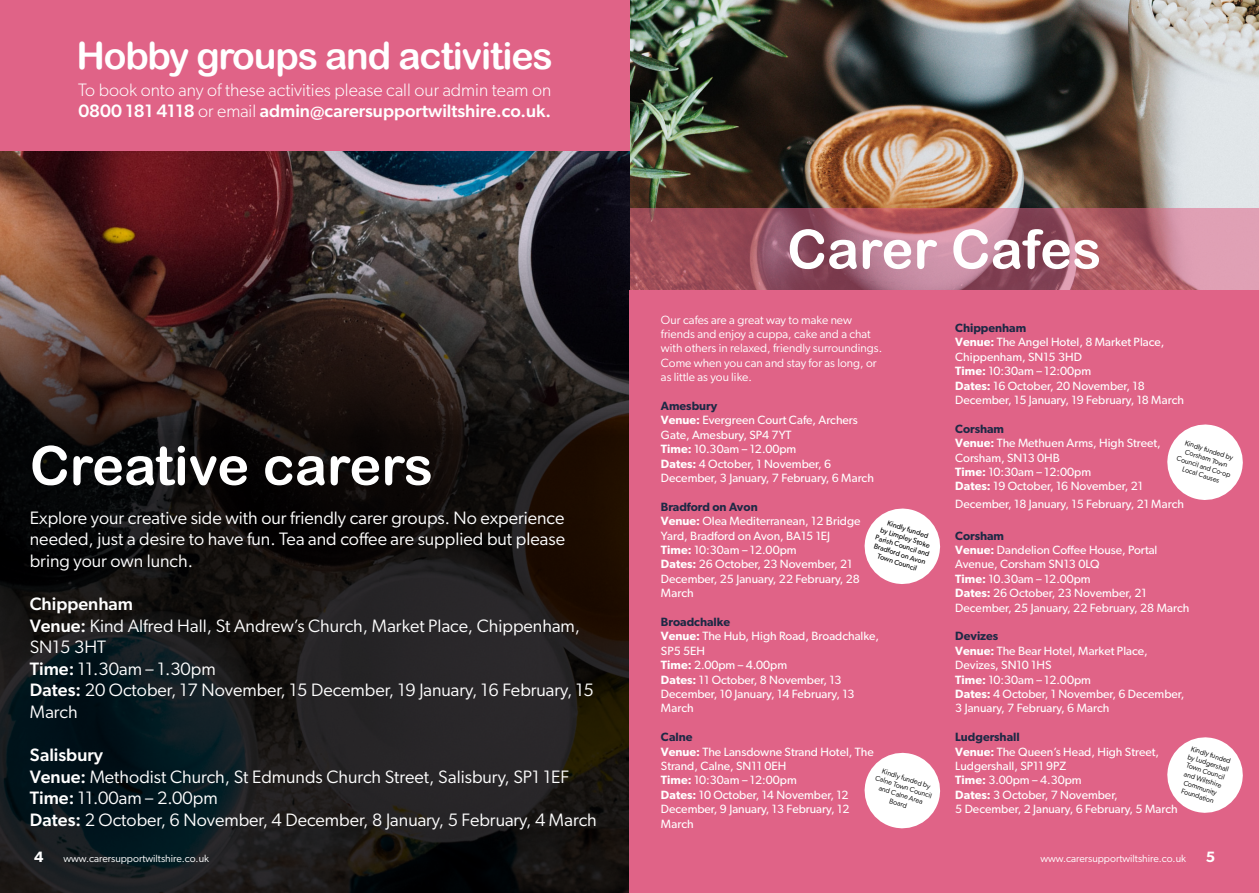
<style>
.page{position:relative;width:1259px;height:893px;background:#fff}
.page>*{position:absolute;margin:0;border:0;box-sizing:border-box;transform-origin:0 0}
.t1{font:54px "Arial Rounded MT Bold";color:#fff}
.t2{font:37.5px "Arial Rounded MT Bold";letter-spacing:-.03em;color:#fff}
.t3{font:18px/21.6px "Gibson";color:#fff}
.t4{font:500 18px "Gibson";color:#fff}
.t5{font:300 18px "Gibson";color:#fff}
.t6{font:600 15px "Gibson";color:#fff}
.t7{font:12px/14.4px "Gibson";color:#fff}
.t8{font:12px/14.4px "Gibson";color:#fff}
.t9{font:600 12px "Gibson";color:#1e2945}
.t10{font:10.5px "Gibson";color:#fff}
.t11{font:7.2px/8.6px "Gibson";color:#000;text-align:center}
.t12{font:7.2px/8.6px "Gibson";color:#000;text-align:center}
.s1{font-weight:300}
.s2{font-weight:500}
.s3{font-weight:600}
</style>
<div class="page">
<img style="left:629px;top:0;width:630px;height:208px">
<svg style="left:629px;top:208px;width:630px;height:83px;background:#ac6575"></svg>
<svg style="left:0;top:150px;width:629px;height:743px;background:#241d1c"></svg>
<div style="left:629px;top:291px;width:630px;height:602px;background:#e06387"></div>
<div style="left:0;top:0;width:629px;height:150px;background:#e06387"></div>
<svg style="left:864px;top:508px;width:77px;height:76px"></svg>
<svg style="left:864px;top:752px;width:77px;height:77px"></svg>
<svg style="left:1167px;top:737px;width:76px;height:76px"></svg>
<svg style="left:1167px;top:424px;width:76px;height:76px"></svg>
<p class="t2" style="left:77px;top:34px;width:478px">Hobby groups and activities</p>
<p class="t5" style="left:78px;top:79px;width:475px">To book onto any of these activities please call our admin team on</p>
<p class="t4" style="left:78px;top:100px;width:474px">0800 181 4118 <span class="s1">or email</span> admin@carersupportwiltshire.co.uk.</p>
<p class="t1" style="left:30px;top:434px;width:405px">Creative carers</p>
<p class="t3" style="left:30px;top:506px;width:537px;text-align:justify">Explore your creative side with our friendly carer groups. No experience needed, just a desire to have fun. Tea and coffee are supplied but please bring your own lunch.</p>
<p class="t4" style="left:30px;top:593px;width:105px">Chippenham</p>
<p class="t3" style="left:30px;top:614px;width:552px"><span class="s2">Venue:</span> Kind Alfred Hall, St Andrew’s Church, Market Place, Chippenham,<br>SN15 3HT</p>
<p class="t3" style="left:30px;top:657px;width:188px"><span class="s2">Time:</span> 11.30am – 1.30pm</p>
<p class="t3" style="left:30px;top:679px;width:565px"><span class="s2">Dates:</span> 20 October, 17 November, 15 December, 19 January, 16 February, 15<br>March</p>
<p class="t4" style="left:30px;top:744px;width:75px">Salisbury</p>
<p class="t3" style="left:30px;top:765px;width:541px"><span class="s2">Venue:</span> Methodist Church, St Edmunds Church Street, Salisbury, SP1 1EF</p>
<p class="t3" style="left:30px;top:787px;width:189px"><span class="s2">Time:</span> 11.00am – 2.00pm</p>
<p class="t3" style="left:30px;top:809px;width:568px"><span class="s2">Dates:</span> 2 October, 6 November, 4 December, 8 January, 5 February, 4 March</p>
<p class="t1" style="left:787px;top:217px;width:316px">Carer Cafes</p>
<p class="t8" style="left:661px;top:312px;width:223px">Our cafes are a great way to make new friends and enjoy a cuppa, cake and a chat with others in relaxed, friendly surroundings.<br>Come when you can and stay for as long, or as little as you like.</p>
<p class="t9" style="left:661px;top:399px;width:58px">Amesbury</p>
<p class="t7" style="left:661px;top:413px;width:198px"><span class="s3">Venue:</span> Evergreen Court Cafe, Archers<br>Gate, Amesbury, SP4 7YT</p>
<p class="t7" style="left:661px;top:442px;width:137px"><span class="s3">Time:</span> 10.30am – 12.00pm</p>
<p class="t7" style="left:661px;top:456px;width:214px"><span class="s3">Dates:</span> 4 October, 1 November, 6<br>December, 3 January, 7 February, 6 March</p>
<p class="t9" style="left:661px;top:499px;width:98px">Bradford on Avon</p>
<p class="t7" style="left:661px;top:514px;width:201px"><span class="s3">Venue:</span> Olea Mediterranean, 12 Bridge<br>Yard, Bradford on Avon, BA15 1EJ</p>
<p class="t7" style="left:661px;top:542px;width:137px"><span class="s3">Time:</span> 10:30am – 12.00pm</p>
<p class="t7" style="left:661px;top:557px;width:200px"><span class="s3">Dates:</span> 26 October, 23 November, 21<br>December, 25 January, 22 February, 28<br>March</p>
<p class="t9" style="left:661px;top:615px;width:71px">Broadchalke</p>
<p class="t7" style="left:661px;top:629px;width:220px"><span class="s3">Venue:</span> The Hub, High Road, Broadchalke,<br>SP5 5EH</p>
<p class="t7" style="left:661px;top:658px;width:128px"><span class="s3">Time:</span> 2.00pm – 4.00pm</p>
<p class="t7" style="left:661px;top:672px;width:195px"><span class="s3">Dates:</span> 11 October, 8 November, 13<br>December, 10 January, 14 February, 13<br>March</p>
<p class="t9" style="left:661px;top:730px;width:33px">Calne</p>
<p class="t7" style="left:661px;top:744px;width:214px"><span class="s3">Venue:</span> The Lansdowne Strand Hotel, The<br>Strand, Calne, SN11 0EH</p>
<p class="t7" style="left:661px;top:773px;width:137px"><span class="s3">Time:</span> 10:30am – 12:00pm</p>
<p class="t7" style="left:661px;top:787px;width:190px;text-align:justify"><span class="s3">Dates:</span> 10 October, 14 November, 12<br>December, 9 January, 13 February, 12<br>March</p>
<p class="t12" style="left:882px;top:516px;width:58px;rotate:18deg">Kindly funded<br>by Limpley Stoke<br>Parish Council and<br>Bradford on Avon<br>Town Council</p>
<p class="t11" style="left:879px;top:765px;width:61px;rotate:18deg">Kindly funded by<br>Calne Town Council and Calne Area<br>Board</p>
<p class="t9" style="left:955px;top:321px;width:72px">Chippenham</p>
<p class="t7" style="left:955px;top:335px;width:210px"><span class="s3">Venue:</span> The Angel Hotel, 8 Market Place,<br>Chippenham, SN15 3HD</p>
<p class="t7" style="left:955px;top:364px;width:137px"><span class="s3">Time:</span> 10:30am – 12:00pm</p>
<p class="t7" style="left:955px;top:378px;width:230px"><span class="s3">Dates:</span> 16 October, 20 November, 18<br>December, 15 January, 19 February, 18 March</p>
<p class="t9" style="left:955px;top:421px;width:50px">Corsham</p>
<p class="t7" style="left:955px;top:436px;width:207px"><span class="s3">Venue:</span> The Methuen Arms, High Street,<br>Corsham, SN13 0HB</p>
<p class="t7" style="left:955px;top:464px;width:137px"><span class="s3">Time:</span> 10:30am – 12:00pm</p>
<p class="t7" style="left:955px;top:477px;width:230px;line-height:17.4px"><span class="s3">Dates:</span> 19 October, 16 November, 21<br>December, 18 January, 15 February, 21 March</p>
<p class="t9" style="left:955px;top:528px;width:50px">Corsham</p>
<p class="t7" style="left:955px;top:542px;width:204px"><span class="s3">Venue:</span> Dandelion Coffee House, Portal<br>Avenue, Corsham SN13 0LQ</p>
<p class="t7" style="left:955px;top:571px;width:137px"><span class="s3">Time:</span> 10.30am – 12.00pm</p>
<p class="t7" style="left:955px;top:586px;width:235px"><span class="s3">Dates:</span> 26 October, 23 November, 21<br>December, 25 January, 22 February, 28 March</p>
<p class="t9" style="left:955px;top:629px;width:44px">Devizes</p>
<p class="t7" style="left:955px;top:643px;width:194px"><span class="s3">Venue:</span> The Bear Hotel, Market Place,<br>Devizes, SN10 1HS</p>
<p class="t7" style="left:955px;top:672px;width:137px"><span class="s3">Time:</span> 10:30am – 12.00pm</p>
<p class="t7" style="left:955px;top:686px;width:231px"><span class="s3">Dates:</span> 4 October, 1 November, 6 December,<br>3 January, 7 February, 6 March</p>
<p class="t9" style="left:955px;top:730px;width:66px">Ludgershall</p>
<p class="t7" style="left:955px;top:744px;width:205px"><span class="s3">Venue:</span> The Queen’s Head, High Street,<br>Ludgershall, SP11 9PZ</p>
<p class="t7" style="left:955px;top:773px;width:128px"><span class="s3">Time:</span> 3.00pm – 4.30pm</p>
<p class="t7" style="left:955px;top:787px;width:164px"><span class="s3">Dates:</span> 3 October, 7 November,</p>
<p class="t7" style="left:955px;top:802px;width:224px">5 December, 2 January, 6 February, 5 March</p>
<p class="t11" style="left:1183px;top:437px;width:58px;rotate:18deg">Kindly funded by<br>Corsham Town<br>Council and Co-op<br>Local Causes</p>
<p class="t11" style="left:1191px;top:744px;width:45px;rotate:18deg">Kindly funded by Ludgershall<br>Town Council and Wiltshire<br>Community<br>Foundation</p>
<p class="t6" style="left:34px;top:847px;width:11px">4</p>
<p class="t10" style="left:63px;top:852px;width:147px">www.carersupportwiltshire.co.uk</p>
<p class="t10" style="left:1040px;top:852px;width:147px">www.carersupportwiltshire.co.uk</p>
<p class="t6" style="left:1205px;top:847px;width:11px">5</p>
</div>
